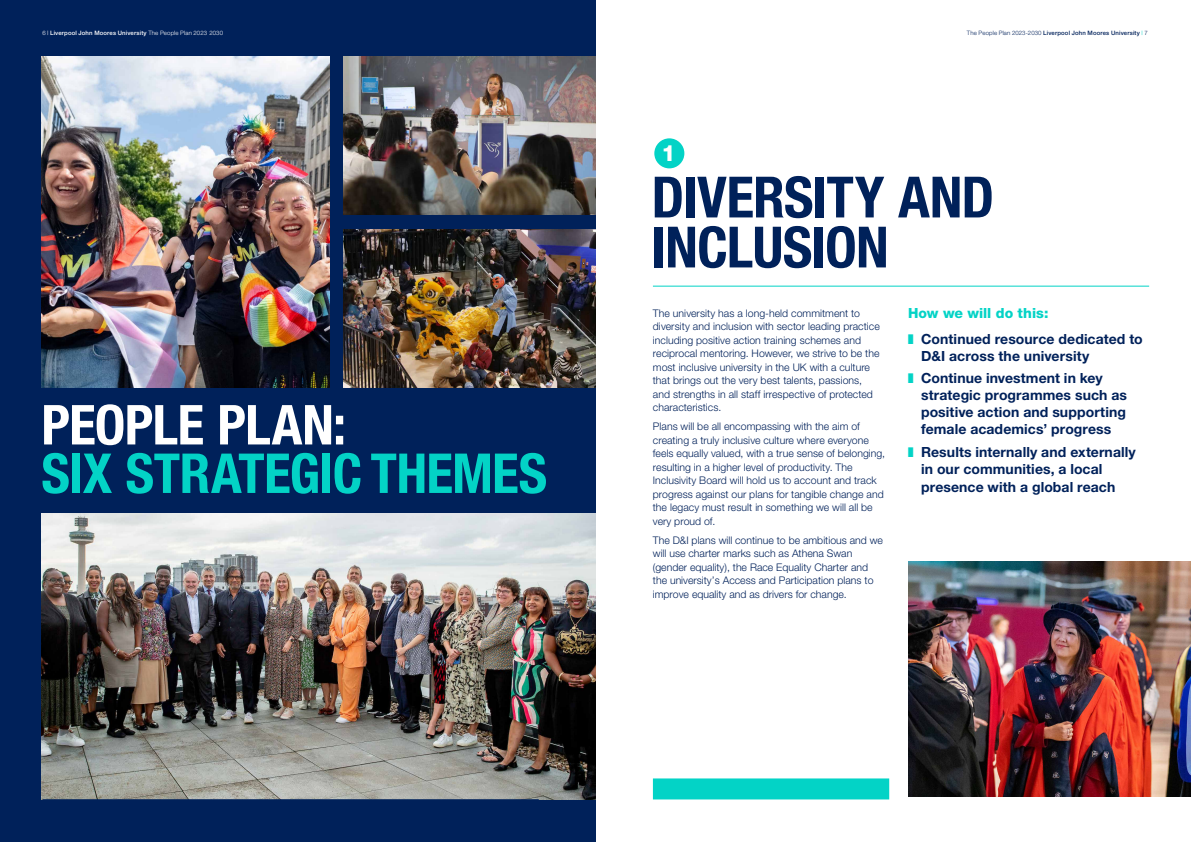
<style>
.page{position:relative;width:1191px;height:842px;background:#fff}
.page>*{position:absolute;margin:0;border:0;box-sizing:border-box;transform-origin:0 0}
.t1{font:700 condensed 57px/50px "Helvetica Neue LT Std";letter-spacing:-.015em;color:#00215a}
.t2{font:700 condensed 55.1px/48.5px "Helvetica Neue LT Std";letter-spacing:-.015em;color:#03d3c6}
.t3{font:800 22.4px "Helvetica Neue LT Std";color:#fff}
.t4{font:700 14px/17px "Helvetica Neue LT Std";letter-spacing:.005em;color:#00215a}
.t5{font:800 14px "Helvetica Neue LT Std";color:#03d3c6}
.t6{font:300 10.5px/13.5px "Helvetica Neue LT Std";letter-spacing:.005em;color:#00215a}
.t7{font:500 6px "Helvetica Neue LT Std";letter-spacing:.025em;color:#00215a}
.t8{font:500 6px "Helvetica Neue LT Std";letter-spacing:.025em;color:#fff}
.s1{font-weight:300}
.s2{font-weight:400;font-stretch:condensed}
.s3{font-weight:400;font-stretch:condensed;color:#03d3c6}
.s4{color:#fff}
.s5{color:#03d3c6}
</style>
<div class="page">
<div style="left:0;top:0;width:595px;height:842px;background:#00215a"></div>
<div style="left:653px;top:778px;width:236px;height:21px;background:#03d3c6"></div>
<hr style="left:653px;top:286px;width:496px;height:1px;background:#03d3c6">
<div style="left:654px;top:138px;width:30px;height:30px;background:#03d3c6;border-radius:50%"></div>
<img style="left:42px;top:57px;width:287px;height:330px">
<img style="left:343px;top:57px;width:252px;height:158px">
<img style="left:343px;top:230px;width:252px;height:157px">
<img style="left:908px;top:561px;width:283px;height:236px">
<img style="left:42px;top:513px;width:553px;height:287px">
<hr style="left:43px;top:799px;width:496px;height:1px;background:#00215a">
<p class="t8" style="left:43px;top:30px;width:182px"><span class="s1">6</span> <span class="s2">|</span> Liverpool John Moores University <span class="s1">The People Plan 2023 2030</span></p>
<p class="t7" style="left:967px;top:30px;width:182px"><span class="s1">The People Plan 2023-2030</span> Liverpool John Moores University <span class="s3">|</span> <span class="s1">7</span></p>
<p class="t2" style="left:41px;top:400px;width:507px"><span class="s4">PEOPLE PLAN:<br></span>SIX STRATEGIC THEMES</p>
<p class="t3" style="left:661px;top:139px;width:16px">1</p>
<p class="t1" style="left:651px;top:171px;width:344px">DIVERSITY AND<br>INCLUSION</p>
<p class="t5" style="left:908px;top:305px;width:142px">How we will do this:</p>
<p class="t4" style="left:908px;top:330px;width:236px"><span class="s5">■</span> Continued resource dedicated to</p>
<p class="t4" style="left:921px;top:347px;width:170px">D&amp;I across the university</p>
<p class="t4" style="left:921px;top:369px;width:207px;text-indent:-13px"><span class="s5">■</span> Continue investment in key strategic programmes such as</p>
<p class="t4" style="left:921px;top:403px;width:206px">positive action and supporting</p>
<p class="t4" style="left:921px;top:420px;width:192px">female academics’ progress</p>
<p class="t4" style="left:921px;top:443px;width:216px;text-indent:-13px"><span class="s5">■</span> Results internally and externally in our communities, a local</p>
<p class="t4" style="left:921px;top:478px;width:196px">presence with a global reach</p>
<p class="t6" style="left:653px;top:306px;width:228px">The university has a long-held commitment to diversity and inclusion with sector leading practice including positive action training schemes and reciprocal mentoring. However, we strive to be the most inclusive university in the UK with a culture that brings out the very best talents, passions, and strengths in all staff irrespective of protected characteristics.</p>
<p class="t6" style="left:653px;top:419px;width:234px">Plans will be all encompassing with the aim of creating a truly inclusive culture where everyone feels equally valued, with a true sense of belonging, resulting in a higher level of productivity. The Inclusivity Board will hold us to account and track progress against our plans for tangible change and the legacy must result in something we will all be very proud of.</p>
<p class="t6" style="left:653px;top:533px;width:232px">The D&amp;I plans will continue to be ambitious and we will use charter marks such as Athena Swan (gender equality), the Race Equality Charter and the university’s Access and Participation plans to improve equality and as drivers for change.</p>
</div>
